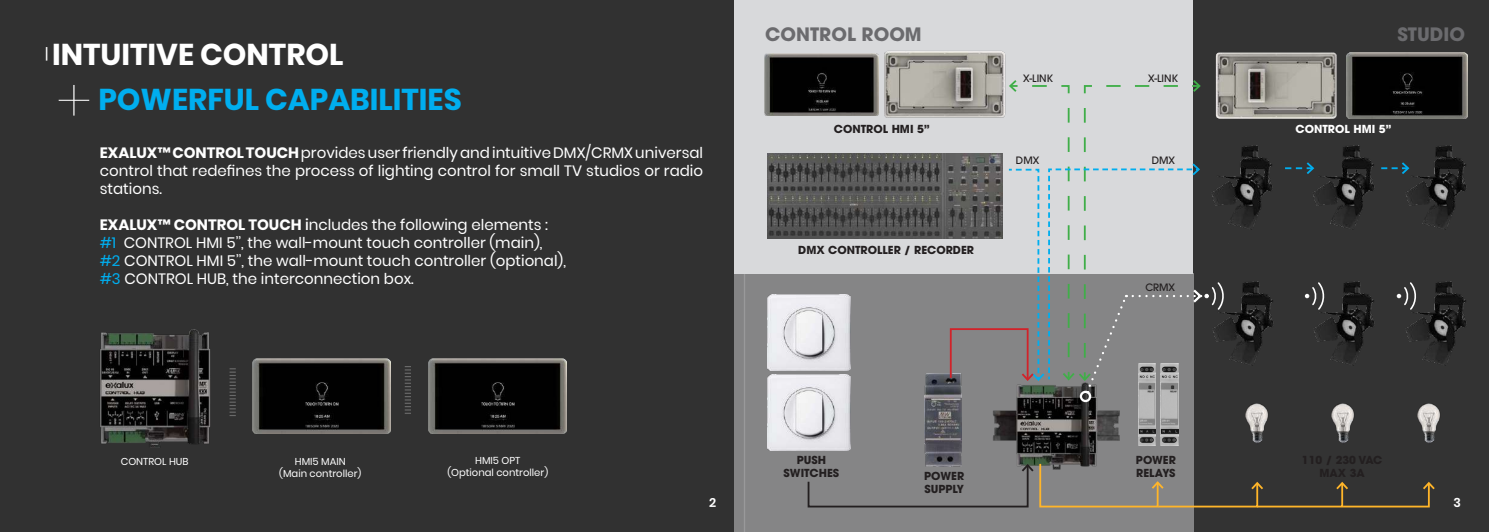
<style>
.page{position:relative;width:1489px;height:532px;background:#fff}
.page>*{position:absolute;margin:0;border:0;box-sizing:border-box;transform-origin:0 0}
.t1{font:100 60px "Poppins";color:#fff}
.t2{font:700 30px "Poppins";color:#00aeef}
.t3{font:700 30px "Poppins";color:#fff}
.t4{font:700 18.38px "ITC Avant Garde Pro";color:#6b6b6e}
.t5{font:15px/18px "Poppins";color:#fff;text-align:justify}
.t6{font:600 12.5px "Poppins";color:#fff}
.t7{font:700 11px/13.2px "ITC Avant Garde Pro";color:#231f20}
.t8{font:700 11px "ITC Avant Garde Pro";color:#fff}
.t9{font:500 10.12px "ITC Avant Garde Pro";color:#231f20}
.t10{font:10px/12px "Poppins";color:#fff;text-align:center}
.s1{font-weight:700}
.s2{font-weight:500}
.s3{color:#00aeef}
</style>
<div class="page">
<div style="left:0;top:0;width:733px;height:531px;background:#313131"></div>
<img style="left:88px;top:322px;width:133px;height:134px">
<img style="left:253px;top:358px;width:138px;height:75px">
<img style="left:428px;top:358px;width:138px;height:75px">
<svg style="left:229px;top:368px;width:7px;height:48px"></svg>
<svg style="left:405px;top:366px;width:6px;height:48px"></svg>
<div style="left:1192px;top:0;width:296px;height:531px;background:#333"></div>
<div style="left:733px;top:0;width:459px;height:273px;background:#d8d9db"></div>
<div style="left:733px;top:273px;width:460px;height:258px;background:#858586"></div>
<img style="left:884px;top:50px;width:122px;height:68px">
<img style="left:764px;top:53px;width:114px;height:62px">
<img style="left:1212px;top:51px;width:127px;height:69px">
<img style="left:993px;top:393px;width:127px;height:69px">
<img style="left:767px;top:374px;width:83px;height:76px">
<img style="left:767px;top:294px;width:83px;height:76px">
<img style="left:767px;top:153px;width:181px;height:85px">
<img style="left:924px;top:374px;width:37px;height:88px">
<img style="left:1138px;top:393px;width:17px;height:52px">
<img style="left:1160px;top:393px;width:17px;height:52px">
<div style="left:1079px;top:390px;width:12px;height:12px;border:2px solid #fff;border-radius:50%"></div>
<img style="left:1234px;top:400px;width:45px;height:45px">
<img style="left:1224px;top:141px;width:52px;height:90px">
<img style="left:1224px;top:277px;width:52px;height:90px">
<img style="left:1305px;top:141px;width:72px;height:90px">
<img style="left:1306px;top:278px;width:72px;height:89px">
<img style="left:1397px;top:141px;width:73px;height:90px">
<img style="left:1398px;top:277px;width:72px;height:90px">
<svg style="left:1284px;top:160px;width:31px;height:16px"></svg>
<svg style="left:1380px;top:160px;width:30px;height:16px"></svg>
<svg style="left:948px;top:78px;width:276px;height:315px"></svg>
<svg style="left:1305px;top:281px;width:19px;height:30px"></svg>
<svg style="left:1396px;top:281px;width:20px;height:30px"></svg>
<img style="left:1320px;top:400px;width:45px;height:45px">
<img style="left:1405px;top:400px;width:46px;height:45px">
<svg style="left:807px;top:462px;width:629px;height:46px"></svg>
<img style="left:1346px;top:53px;width:120px;height:66px">
<h2 class="t3" style="left:45px;top:37px;width:300px"><sup>|</sup> INTUITIVE CONTROL</h2>
<h1 class="t1" style="left:56px;top:67px;width:37px">+</h1>
<h2 class="t2" style="left:98px;top:82px;width:365px">POWERFUL CAPABILITIES</h2>
<p class="t5" style="left:100px;top:144px;width:604px"><span class="s1">EXALUX™ CONTROL TOUCH</span> provides user friendly and intuitive DMX/CRMX universal control that redefines the process of lighting control for small TV studios or radio stations.</p>
<p class="t5" style="left:100px;top:216px;width:467px;text-align:left"><span class="s1">EXALUX™ CONTROL TOUCH</span> <span class="s2">i</span>ncludes the following elements : <span class="s3">#1</span> CONTROL HMI 5’’, the wall-mount touch controller (main), <span class="s3">#2</span> CONTROL HMI 5’’, the wall-mount touch controller (optional), <span class="s3">#3</span> CONTROL HUB, the interconnection box.</p>
<p class="t4" style="left:765px;top:22px;width:158px">CONTROL ROOM</p>
<p class="t4" style="left:1397px;top:22px;width:69px">STUDIO</p>
<p class="t9" style="left:1023px;top:71px;width:31px">X-LINK</p>
<p class="t9" style="left:1147px;top:71px;width:31px">X-LINK</p>
<p class="t7" style="left:833px;top:122px;width:97px">CONTROL HMI 5’’</p>
<p class="t8" style="left:1295px;top:121px;width:97px">CONTROL HMI 5’’</p>
<p class="t7" style="left:798px;top:243px;width:177px">DMX CONTROLLER / RECORDER</p>
<p class="t9" style="left:1015px;top:153px;width:25px">DMX</p>
<p class="t9" style="left:1151px;top:153px;width:25px">DMX</p>
<p class="t9" style="left:1145px;top:280px;width:31px">CRMX</p>
<p class="t10" style="left:121px;top:455px;width:69px">CONTROL HUB</p>
<p class="t10" style="left:279px;top:455px;width:84px">HMI5 MAIN<br>(Main controller)</p>
<p class="t10" style="left:447px;top:454px;width:102px">HMI5 OPT<br>(Optional controller)</p>
<p class="t6" style="left:709px;top:495px;width:9px">2</p>
<p class="t7" style="left:783px;top:453px;width:57px;text-align:center">PUSH<br>SWITCHES</p>
<p class="t7" style="left:1135px;top:453px;width:42px">POWER<br>RELAYS</p>
<p class="t7" style="left:924px;top:468px;width:42px">POWER<br>SUPPLY</p>
<p class="t6" style="left:1453px;top:495px;width:9px">3</p>
</div>
